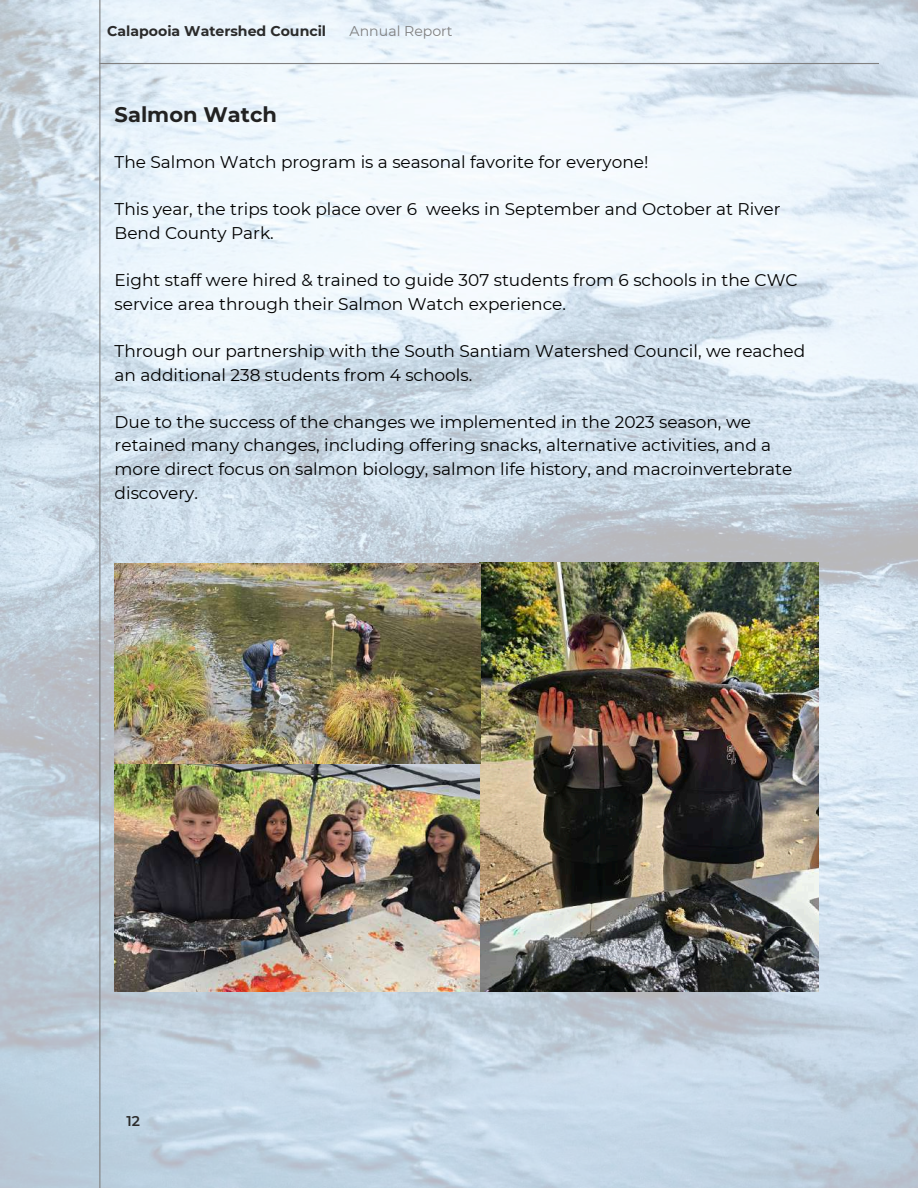
<style>
.page{position:relative;width:918px;height:1188px;background:#fff}
.page>*{position:absolute;margin:0;border:0;box-sizing:border-box;transform-origin:0 0}
.t1{font:700 21px "Montserrat";color:#222}
.t2{font:16.95px/23.7px "Montserrat";color:#000}
.t3{font:700 14.1px "Montserrat";color:#2b2b2b}
.t4{font:14.1px "Montserrat";color:#808080}
.t5{font:600 14.1px "Montserrat";color:#2b2b2b}
</style>
<div class="page">
<img style="left:0;top:0;width:918px;height:1188px">
<hr style="left:99px;top:0;width:1px;height:1188px;background:#808080">
<hr style="left:99px;top:63px;width:780px;height:1px;background:#808080">
<img style="left:115px;top:563px;width:703px;height:429px">
<p class="t3" style="left:107px;top:22px;width:221px">Calapooia Watershed Council</p>
<p class="t4" style="left:350px;top:22px;width:105px">Annual Report</p>
<p class="t1" style="left:115px;top:102px;width:164px">Salmon Watch</p>
<p class="t2" style="left:115px;top:150px;width:535px">The Salmon Watch program is a seasonal favorite for everyone!</p>
<p class="t2" style="left:115px;top:197px;width:667px">This year, the trips took place over 6 weeks in September and October at River<br>Bend County Park.</p>
<p class="t2" style="left:115px;top:268px;width:685px">Eight staff were hired &amp; trained to guide 307 students from 6 schools in the CWC service area through their Salmon Watch experience.</p>
<p class="t2" style="left:115px;top:339px;width:692px">Through our partnership with the South Santiam Watershed Council, we reached an additional 238 students from 4 schools.</p>
<p class="t2" style="left:115px;top:410px;width:679px">Due to the success of the changes we implemented in the 2023 season, we retained many changes, including offering snacks, alternative activities, and a more direct focus on salmon biology, salmon life history, and macroinvertebrate discovery.</p>
<p class="t5" style="left:127px;top:1112px;width:15px">12</p>
</div>
